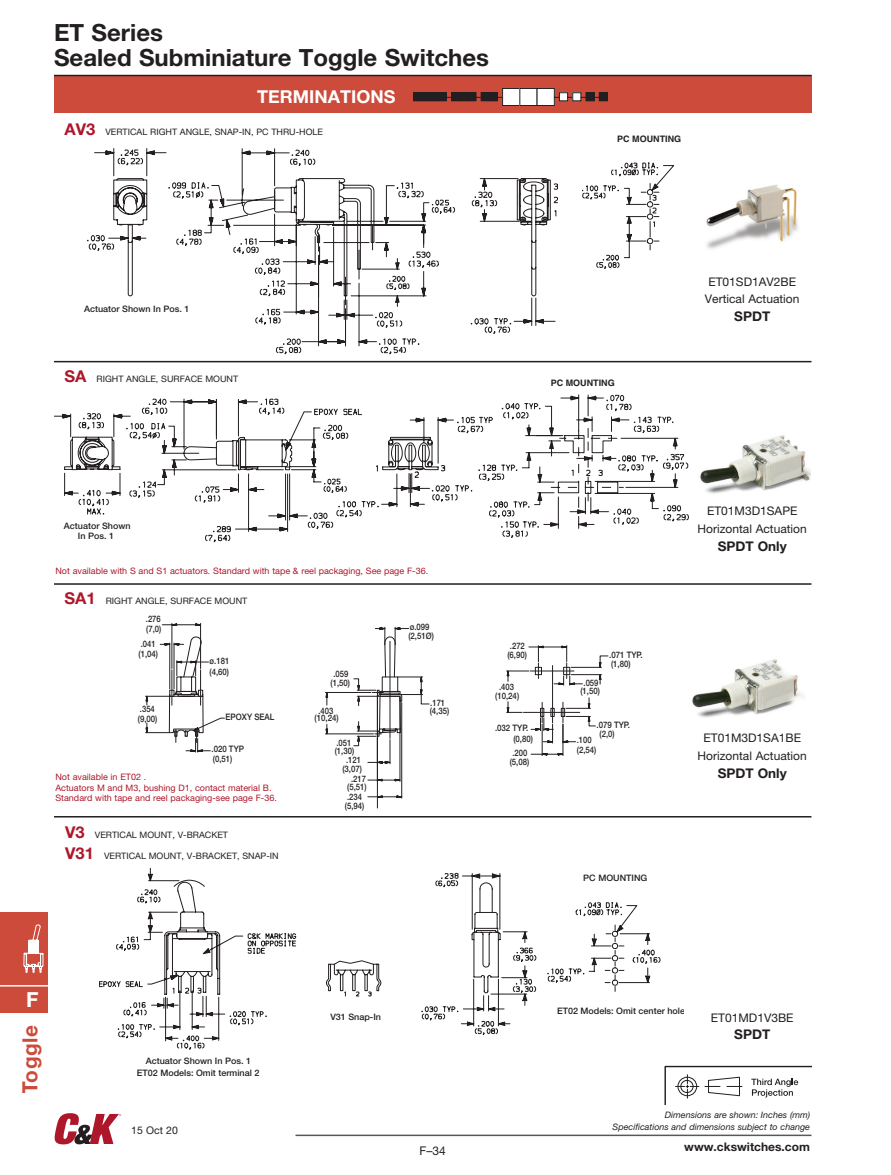
<style>
.page{position:relative;width:891px;height:1175px;background:#fff}
.page>*{position:absolute;margin:0;border:0;box-sizing:border-box;transform-origin:0 0}
.Page_head_left{font:700 23.7px "Helvetica Neue LT Std";color:#231f20}
.t1{font:700 21px "Helvetica Neue";letter-spacing:.03em;color:#cd4b3b}
.t2{font:700 20.7px "Helvetica Neue";color:#fff}
.Category_head_-_wht{font:700 17.85px "Helvetica Neue LT Std";color:#fff}
.Main_img_caption{font:700 13.35px "Helvetica Neue LT Std";color:#231f20}
.t3{font:12px "Helvetica Neue LT Std";color:#231f20}
.Main_img_caption-2{font:11.85px/17.9px "Helvetica Neue LT Std";color:#231f20;text-align:center}
.footer-url{font:700 11.85px "Helvetica Neue LT Std";color:#231f20}
.t4{font:10.5px "Helvetica Neue LT Std";color:#231f20}
.Footnote_-_red{font:8.85px/10.4px "Helvetica Neue LT Std";color:#ae172b}
.t5{font:500 8.85px/8.9px "Helvetica Neue";color:#231f20;scale:.86 1}
.Main_head{font:8.85px "Helvetica Neue LT Std";color:#231f20}
.t6{font:500 8.85px/9.9px "Helvetica Neue";color:#231f20;text-align:center}
.footer-dim{font:italic 8.85px/11.9px "Helvetica Neue LT Std";color:#231f20;text-align:right}
.t7{font:500 8.85px/9.1px "Helvetica Neue";color:#231f20;scale:.89 1}
.t8{font:700 8.85px "Helvetica";color:#231f20}
.t9{font:500 8.85px/11.7px "Helvetica Neue";color:#231f20;scale:.87 1}
.t10{font:500 8.85px "Helvetica Neue";color:#231f20;scale:.88 1}
.s1{font-weight:700;font-size:16.35px;color:#ae172b}
</style>
<div class="page">
<div style="left:0;top:912px;width:47px;height:101px;background:#cd4b3b"></div>
<hr style="left:0;top:985px;width:47px;height:1px;background:#fff">
<svg style="left:23px;top:924px;width:21px;height:49px"></svg>
<hr style="left:296px;top:1134px;width:516px;height:2px;background:#57585a">
<svg style="left:55px;top:1113px;width:66px;height:31px"></svg>
<svg style="left:145px;top:623px;width:464px;height:185px"></svg>
<svg style="left:664px;top:1065px;width:148px;height:39px"></svg>
<div style="left:54px;top:75px;width:758px;height:38px;background:#cd4b3b"></div>
<div style="left:414px;top:93px;width:8px;height:8px;background:#231f20"></div>
<div style="left:413px;top:92px;width:9px;height:9px;border:1px solid #231f20"></div>
<div style="left:422px;top:93px;width:8px;height:8px;background:#231f20"></div>
<div style="left:422px;top:92px;width:8px;height:9px;border:1px solid #231f20"></div>
<div style="left:430px;top:93px;width:8px;height:8px;background:#231f20"></div>
<div style="left:430px;top:92px;width:9px;height:9px;border:1px solid #231f20"></div>
<svg style="left:438px;top:92px;width:13px;height:9px"></svg>
<div style="left:452px;top:93px;width:8px;height:8px;background:#231f20"></div>
<div style="left:451px;top:92px;width:9px;height:9px;border:1px solid #231f20"></div>
<div style="left:460px;top:93px;width:8px;height:8px;background:#231f20"></div>
<div style="left:459px;top:92px;width:9px;height:9px;border:1px solid #231f20"></div>
<svg style="left:467px;top:92px;width:14px;height:9px"></svg>
<div style="left:481px;top:93px;width:8px;height:8px;background:#231f20"></div>
<div style="left:481px;top:92px;width:9px;height:9px;border:1px solid #231f20"></div>
<svg style="left:489px;top:92px;width:13px;height:9px"></svg>
<div style="left:503px;top:88px;width:17px;height:17px;background:#fff"></div>
<div style="left:502px;top:88px;width:18px;height:18px;border:1px solid #231f20"></div>
<div style="left:520px;top:88px;width:17px;height:17px;background:#fff"></div>
<div style="left:520px;top:88px;width:17px;height:18px;border:1px solid #231f20"></div>
<svg style="left:536px;top:88px;width:64px;height:18px"></svg>
<div style="left:599px;top:93px;width:8px;height:8px;background:#231f20"></div>
<div style="left:599px;top:92px;width:9px;height:9px;border:1px solid #231f20"></div>
<svg style="left:87px;top:148px;width:471px;height:206px"></svg>
<svg style="left:582px;top:162px;width:93px;height:107px"></svg>
<svg style="left:54px;top:399px;width:424px;height:143px"></svg>
<svg style="left:478px;top:394px;width:211px;height:144px"></svg>
<svg style="left:99px;top:868px;width:437px;height:182px"></svg>
<svg style="left:548px;top:902px;width:113px;height:90px"></svg>
<img style="left:706px;top:184px;width:92px;height:65px">
<img style="left:700px;top:435px;width:111px;height:59px">
<hr style="left:54px;top:361px;width:758px;height:1px;background:#231f20">
<hr style="left:54px;top:583px;width:758px;height:2px;background:#231f20">
<hr style="left:54px;top:75px;width:758px;height:1px;background:#231f20">
<hr style="left:54px;top:816px;width:758px;height:1px;background:#231f20">
<img style="left:692px;top:659px;width:112px;height:59px">
<p class="Page_head_left" style="left:54px;top:17px;width:111px">ET Series</p>
<p class="Page_head_left" style="left:54px;top:43px;width:437px">Sealed Subminiature Toggle Switches</p>
<p class="Category_head_-_wht" style="left:257px;top:86px;width:140px">TERMINATIONS</p>
<p class="Main_head" style="left:64px;top:127px;width:260px"><span class="s1">AV3</span> VERTICAL RIGHT ANGLE, SNAP-IN, PC THRU-HOLE</p>
<p class="t8" style="left:617px;top:134px;width:66px">PC MOUNTING</p>
<p class="t6" style="left:84px;top:303px;width:107px">Actuator Shown In Pos. 1</p>
<p class="Main_head" style="left:64px;top:374px;width:175px"><span class="s1">SA</span> RIGHT ANGLE, SURFACE MOUNT</p>
<p class="t8" style="left:551px;top:377px;width:66px">PC MOUNTING</p>
<p class="Main_img_caption-2" style="left:705px;top:272px;width:96px;text-align:left">ET01SD1AV2BE<br>Vertical Actuation</p>
<p class="Main_img_caption" style="left:734px;top:308px;width:38px">SPDT</p>
<p class="t6" style="left:64px;top:521px;width:68px">Actuator Shown<br>In Pos. 1</p>
<p class="Footnote_-_red" style="left:56px;top:566px;width:374px">Not available with S and S1 actuators. Standard with tape &amp; reel packaging, See page F-36.</p>
<p class="Main_head" style="left:64px;top:596px;width:184px"><span class="s1">SA1</span> RIGHT ANGLE, SURFACE MOUNT</p>
<p class="t5" style="left:146px;top:613px;width:19px;line-height:10.6px">.276 (7,0)</p>
<p class="t9" style="left:410px;top:621px;width:24px">ø.099</p>
<p class="t10" style="left:408px;top:631px;width:31px">(2,51Ø)</p>
<p class="t5" style="left:139px;top:638px;width:24px;line-height:10.4px">.041 (1,04)</p>
<p class="t9" style="left:210px;top:654px;width:24px">ø.181 (4,60)</p>
<p class="t5" style="left:331px;top:669px;width:24px;line-height:9.3px;text-align:center">.059 (1,50)</p>
<p class="t5" style="left:315px;top:706px;width:29px;line-height:7.6px;text-align:center">.403 (10,24)</p>
<p class="t5" style="left:138px;top:704px;width:24px;line-height:9.6px">.354 (9,00)</p>
<p class="t5" style="left:430px;top:698px;width:24px">.171 (4,35)</p>
<p class="t7" style="left:226px;top:712px;width:56px">EPOXY SEAL</p>
<p class="t7" style="left:211px;top:744px;width:38px">.020 TYP (0,51)</p>
<p class="Footnote_-_red" style="left:56px;top:771px;width:223px">Not available in ET02 .<br>Actuators M and M3, bushing D1, contact material B.<br>Standard with tape and reel packaging-see page F-36.</p>
<p class="Main_head" style="left:65px;top:829px;width:164px"><span class="s1">V3</span> VERTICAL MOUNT, V-BRACKET</p>
<p class="Main_head" style="left:65px;top:850px;width:215px"><span class="s1">V31</span> VERTICAL MOUNT, V-BRACKET, SNAP-IN</p>
<p class="t5" style="left:335px;top:738px;width:24px;line-height:8.1px">.051 (1,30)</p>
<p class="t5" style="left:342px;top:755px;width:24px;text-align:center">.121 (3,07)</p>
<p class="t5" style="left:347px;top:774px;width:24px;text-align:center">.217 (5,51)</p>
<p class="t5" style="left:345px;top:792px;width:24px">.234 (5,94)</p>
<p class="t2" style="left:26px;top:987px;width:14px">F</p>
<p class="t1" style="left:17px;top:1093px;width:70px;rotate:-90deg">Toggle</p>
<p class="t6" style="left:137px;top:1055px;width:124px;line-height:11.6px">Actuator Shown In Pos. 1<br>ET02 Models: Omit terminal 2</p>
<p class="t4" style="left:131px;top:1123px;width:48px">15 Oct 20</p>
<p class="t6" style="left:330px;top:1011px;width:52px">V31 Snap-In</p>
<p class="t3" style="left:420px;top:1143px;width:28px">F–34</p>
<p class="t5" style="left:507px;top:641px;width:24px">.272 (6,90)</p>
<p class="t5" style="left:495px;top:682px;width:29px;text-align:center">.403 (10,24)</p>
<p class="t7" style="left:513px;top:722px;width:23px;line-height:10.6px;text-indent:-18px">.032 TYP. (0,80)</p>
<p class="t5" style="left:510px;top:748px;width:24px;text-align:center">.200 (5,08)</p>
<p class="t5" style="left:580px;top:678px;width:24px;text-align:center">.059 (1,50)</p>
<p class="t7" style="left:609px;top:650px;width:39px">.071 TYP. (1,80)</p>
<p class="t7" style="left:600px;top:719px;width:36px;line-height:9.6px;text-indent:-3px">.079 TYP. (2,0)</p>
<p class="t5" style="left:577px;top:735px;width:24px;line-height:9.3px">.100 (2,54)</p>
<p class="t6" style="left:583px;top:873px;width:66px">PC MOUNTING</p>
<p class="Main_img_caption-2" style="left:698px;top:502px;width:111px">ET01M3D1SAPE<br>Horizontal Actuation</p>
<p class="Main_img_caption" style="left:718px;top:538px;width:71px">SPDT Only</p>
<p class="Main_img_caption-2" style="left:698px;top:728px;width:111px">ET01M3D1SA1BE<br>Horizontal Actuation</p>
<p class="Main_img_caption" style="left:718px;top:764px;width:71px">SPDT Only</p>
<p class="t6" style="left:557px;top:1005px;width:132px">ET02 Models: Omit center hole.</p>
<p class="Main_img_caption-2" style="left:711px;top:1008px;width:84px">ET01MD1V3BE</p>
<p class="Main_img_caption" style="left:734px;top:1026px;width:38px">SPDT</p>
<p class="footer-dim" style="left:613px;top:1108px;width:199px">Dimensions are shown: Inches (mm)<br>Specifications and dimensions subject to change</p>
<p class="footer-url" style="left:684px;top:1139px;width:127px">www.ckswitches.com</p>
</div>
